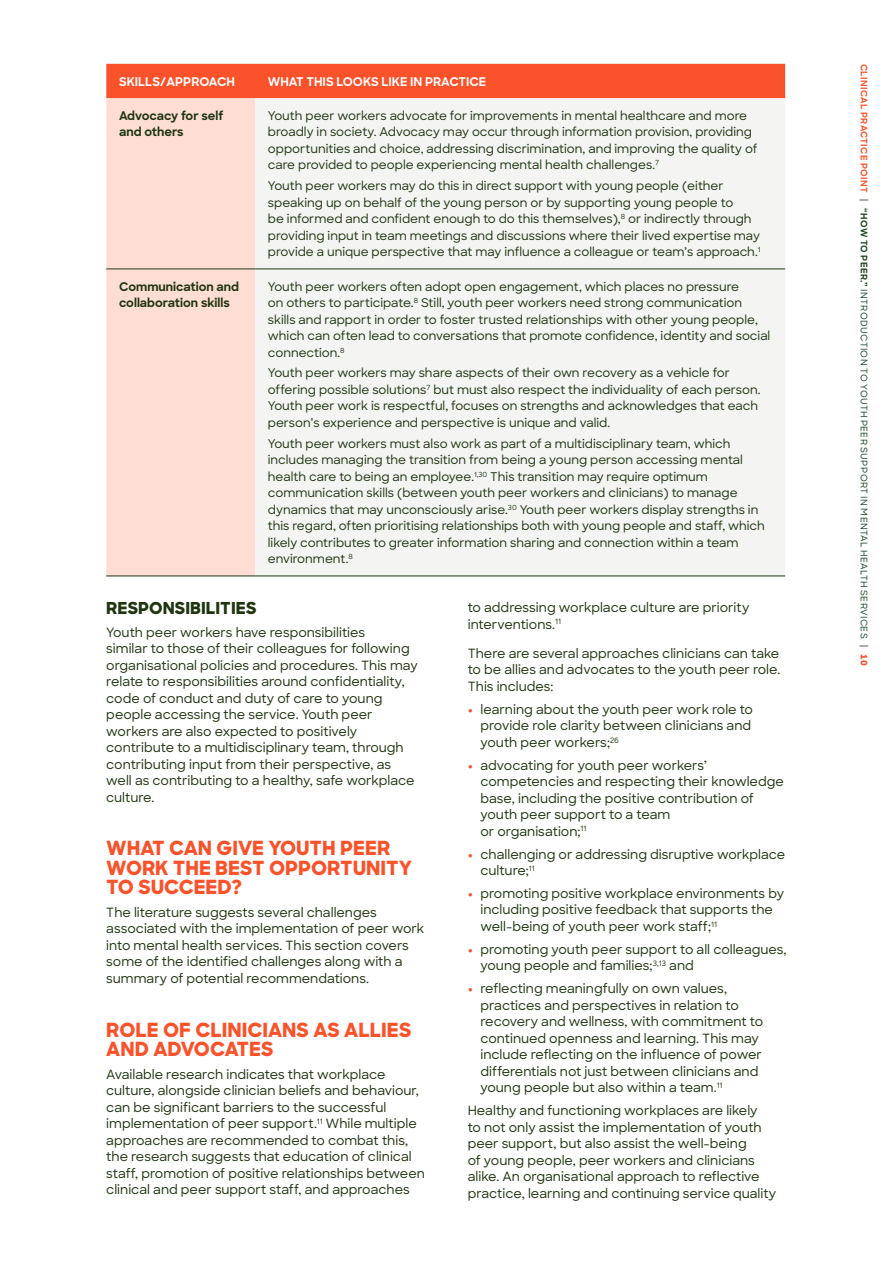
<style>
.page{position:relative;width:893px;height:1263px;background:#fff}
.page>*{position:absolute;margin:0;border:0;box-sizing:border-box;transform-origin:0 0}
.t1{font:800 19.5px/19.5px "Sharp Sans";color:#fa532c}
.t2{font:800 16.5px "Sharp Sans";color:#1e3510}
.t3{font:500 12.75px/16.5px "Sharp Sans";color:#1e3510}
.t4{font:500 12px/16.5px "Sharp Sans";color:#1e3510}
.t5{font:700 12px/16.5px "Sharp Sans";color:#1e3510}
.t6{font:700 12px "Sharp Sans";color:#fff}
.t7{font:500 9px "Sharp Sans";letter-spacing:.045em;color:#1c4221}
.s1{font-weight:800;color:#f15632}
.s2{font-weight:700;color:#f15632}
.s3{font-weight:700}
</style>
<div class="page">
<div style="left:106px;top:64px;width:679px;height:34px;background:#fa532c"></div>
<div style="left:106px;top:98px;width:149px;height:478px;background:#feddd5"></div>
<div style="left:255px;top:98px;width:530px;height:478px;background:#f4f5f3"></div>
<hr style="left:106px;top:269px;width:149px;height:1px;background:#1e3510">
<hr style="left:255px;top:269px;width:530px;height:1px;background:#1e3510">
<hr style="left:106px;top:576px;width:149px;height:1px;background:#1e3510">
<hr style="left:255px;top:576px;width:530px;height:1px;background:#1e3510">
<p class="t6" style="left:119px;top:72px;width:117px">SKILLS/APPROACH</p>
<p class="t6" style="left:268px;top:72px;width:220px">WHAT THIS LOOKS LIKE IN PRACTICE</p>
<p class="t5" style="left:119px;top:107px;width:106px">Advocacy for self and others</p>
<p class="t4" style="left:268px;top:107px;width:491px">Youth peer workers advocate for improvements in mental healthcare and more broadly in society. Advocacy may occur through information provision, providing opportunities and choice, addressing discrimination, and improving the quality of care provided to people experiencing mental health challenges.<sup>7</sup></p>
<p class="t4" style="left:268px;top:177px;width:494px">Youth peer workers may do this in direct support with young people (either speaking up on behalf of the young person or by supporting young people to<br>be informed and confident enough to do this themselves),<sup>8</sup> or indirectly through providing input in team meetings and discussions where their lived expertise may provide a unique perspective that may influence a colleague or team’s approach.<sup>1</sup></p>
<p class="t5" style="left:119px;top:278px;width:122px">Communication and collaboration skills</p>
<p class="t4" style="left:268px;top:277px;width:504px">Youth peer workers often adopt open engagement, which places no pressure<br>on others to participate.<sup>8</sup> Still, youth peer workers need strong communication skills and rapport in order to foster trusted relationships with other young people, which can often lead to conversations that promote confidence, identity and social connection.<sup>8</sup></p>
<p class="t4" style="left:268px;top:364px;width:494px">Youth peer workers may share aspects of their own recovery as a vehicle for offering possible solutions<sup>7</sup> but must also respect the individuality of each person.<br>Youth peer work is respectful, focuses on strengths and acknowledges that each person’s experience and perspective is unique and valid.</p>
<p class="t4" style="left:268px;top:434px;width:498px">Youth peer workers must also work as part of a multidisciplinary team, which includes managing the transition from being a young person accessing mental health care to being an employee.<sup>1,30</sup> This transition may require optimum communication skills (between youth peer workers and clinicians) to manage dynamics that may unconsciously arise.<sup>30</sup> Youth peer workers display strengths in this regard, often prioritising relationships both with young people and staff, which likely contributes to greater information sharing and connection within a team environment.<sup>8</sup></p>
<p class="t2" style="left:106px;top:595px;width:152px">RESPONSIBILITIES</p>
<p class="t3" style="left:106px;top:623px;width:313px">Youth peer workers have responsibilities<br>similar to those of their colleagues for following organisational policies and procedures. This may relate to responsibilities around confidentiality, code of conduct and duty of care to young people accessing the service. Youth peer workers are also expected to positively contribute to a multidisciplinary team, through contributing input from their perspective, as well as contributing to a healthy, safe workplace culture.</p>
<h1 class="t1" style="left:106px;top:837px;width:307px">WHAT CAN GIVE YOUTH PEER<br>WORK THE BEST OPPORTUNITY<br>TO SUCCEED?</h1>
<p class="t3" style="left:106px;top:903px;width:319px">The literature suggests several challenges associated with the implementation of peer work into mental health services. This section covers some of the identified challenges along with a summary of potential recommendations.</p>
<h1 class="t1" style="left:106px;top:1019px;width:307px">ROLE OF CLINICIANS AS ALLIES<br>AND ADVOCATES</h1>
<p class="t3" style="left:106px;top:1065px;width:320px">Available research indicates that workplace culture, alongside clinician beliefs and behaviour, can be significant barriers to the successful implementation of peer support.<sup>11</sup> While multiple approaches are recommended to combat this, the research suggests that education of clinical staff, promotion of positive relationships between clinical and peer support staff, and approaches</p>
<p class="t3" style="left:468px;top:599px;width:283px">to addressing workplace culture are priority interventions.<sup>11</sup></p>
<p class="t3" style="left:468px;top:644px;width:314px;text-align:justify">There are several approaches clinicians can take to be allies and advocates to the youth peer role.<br>This includes:</p>
<p class="t3" style="left:480px;top:700px;width:274px;text-indent:-13px"><span class="s1">•</span> learning about the youth peer work role to provide role clarity between clinicians and youth peer workers;<sup>26</sup></p>
<p class="t3" style="left:480px;top:756px;width:305px;text-indent:-13px"><span class="s1">•</span> advocating for youth peer workers’ competencies and respecting their knowledge base, including the positive contribution of youth peer support to a team<br>or organisation;<sup>11</sup></p>
<p class="t3" style="left:480px;top:845px;width:306px;text-indent:-13px"><span class="s1">•</span> challenging or addressing disruptive workplace culture;<sup>11</sup></p>
<p class="t3" style="left:480px;top:884px;width:305px;text-indent:-13px"><span class="s1">•</span> promoting positive workplace environments by including positive feedback that supports the well-being of youth peer work staff;<sup>11</sup></p>
<p class="t3" style="left:480px;top:940px;width:308px;text-indent:-13px"><span class="s1">•</span> promoting youth peer support to all colleagues, young people and families;<sup>3,13</sup> and</p>
<p class="t3" style="left:480px;top:980px;width:284px;text-indent:-13px"><span class="s1">•</span> reflecting meaningfully on own values, practices and perspectives in relation to recovery and wellness, with commitment to continued openness and learning. This may include reflecting on the influence of power differentials not just between clinicians and young people but also within a team.<sup>11</sup></p>
<p class="t3" style="left:468px;top:1102px;width:310px">Healthy and functioning workplaces are likely<br>to not only assist the implementation of youth peer support, but also assist the well-being<br>of young people, peer workers and clinicians alike. An organisational approach to reflective practice, learning and continuing service quality</p>
<p class="t7" style="left:871px;top:64px;width:604px;rotate:90deg"><span class="s2">CLINICAL PRACTICE POINT</span> | <span class="s3">“HOW TO PEER.”</span> INTRODUCTION TO YOUTH PEER SUPPORT IN MENTAL HEALTH SERVICES | <span class="s1">10</span></p>
</div>
